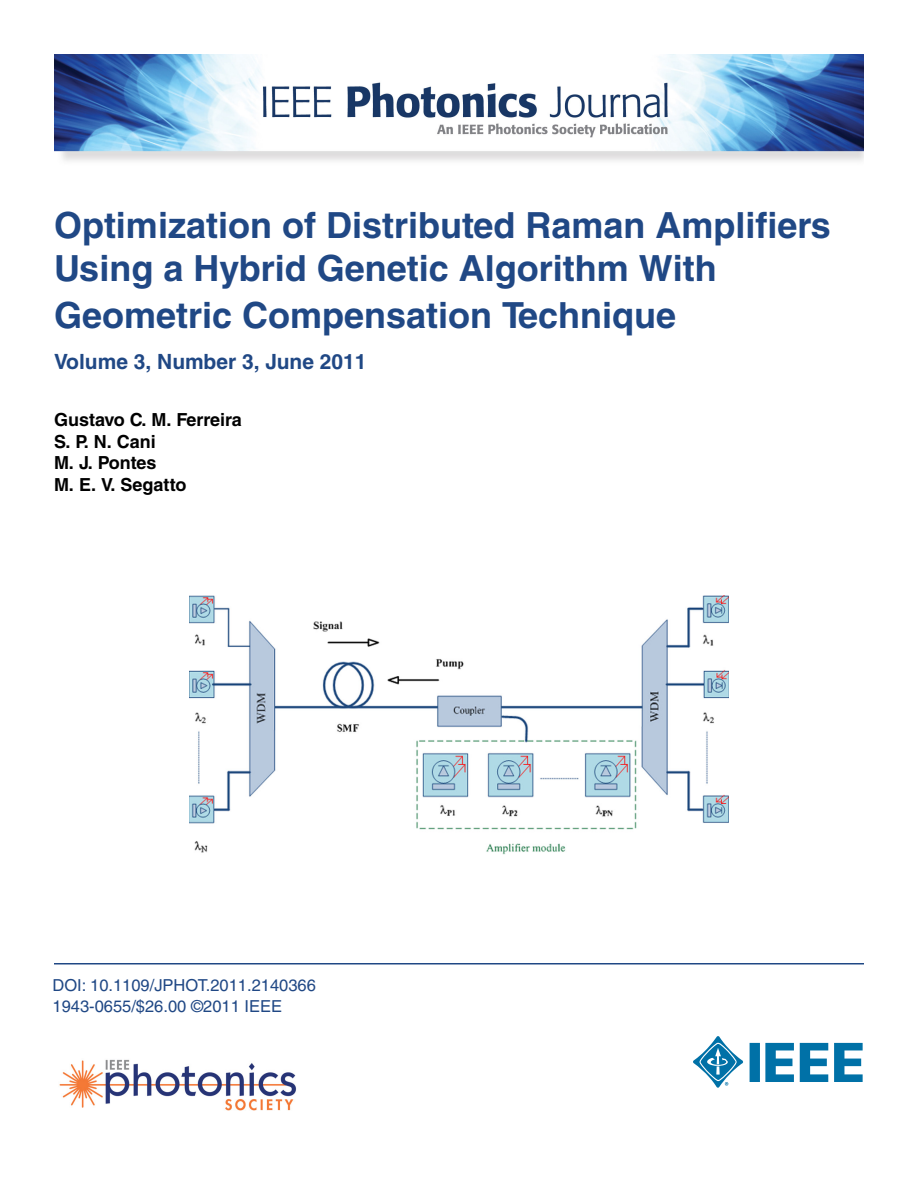
<style>
.page{position:relative;width:918px;height:1188px;background:#fff}
.page>*{position:absolute;margin:0;border:0;box-sizing:border-box;transform-origin:0 0}
.t1{font:700 36px/43.2px "Helvetica";color:#204885}
.t2{font:700 21px "Helvetica";color:#204885}
.t3{font:700 18px/21.6px "Helvetica";color:#000}
.t4{font:16.5px/21px "Helvetica";color:#204885}
</style>
<div class="page">
<svg style="left:693px;top:1036px;width:170px;height:52px"></svg>
<img style="left:59px;top:1059px;width:237px;height:52px">
<img style="left:189px;top:596px;width:540px;height:258px">
<hr style="left:54px;top:963px;width:810px;height:1px;background:#204885">
<img style="left:54px;top:54px;width:810px;height:107px">
<p class="t1" style="left:54px;top:207px;width:778px">Optimization of Distributed Raman Amplifiers<br>Using a Hybrid Genetic Algorithm With</p>
<p class="t1" style="left:54px;top:297px;width:624px">Geometric Compensation Technique</p>
<p class="t2" style="left:54px;top:354px;width:314px">Volume 3, Number 3, June 2011</p>
<p class="t3" style="left:54px;top:411px;width:189px">Gustavo C. M. Ferreira<br>S. P. N. Cani<br>M. J. Pontes<br>M. E. V. Segatto</p>
<p class="t4" style="left:52px;top:976px;width:265px">DOI: 10.1109/JPHOT.2011.2140366<br>1943-0655/$26.00 ©2011 IEEE</p>
</div>
